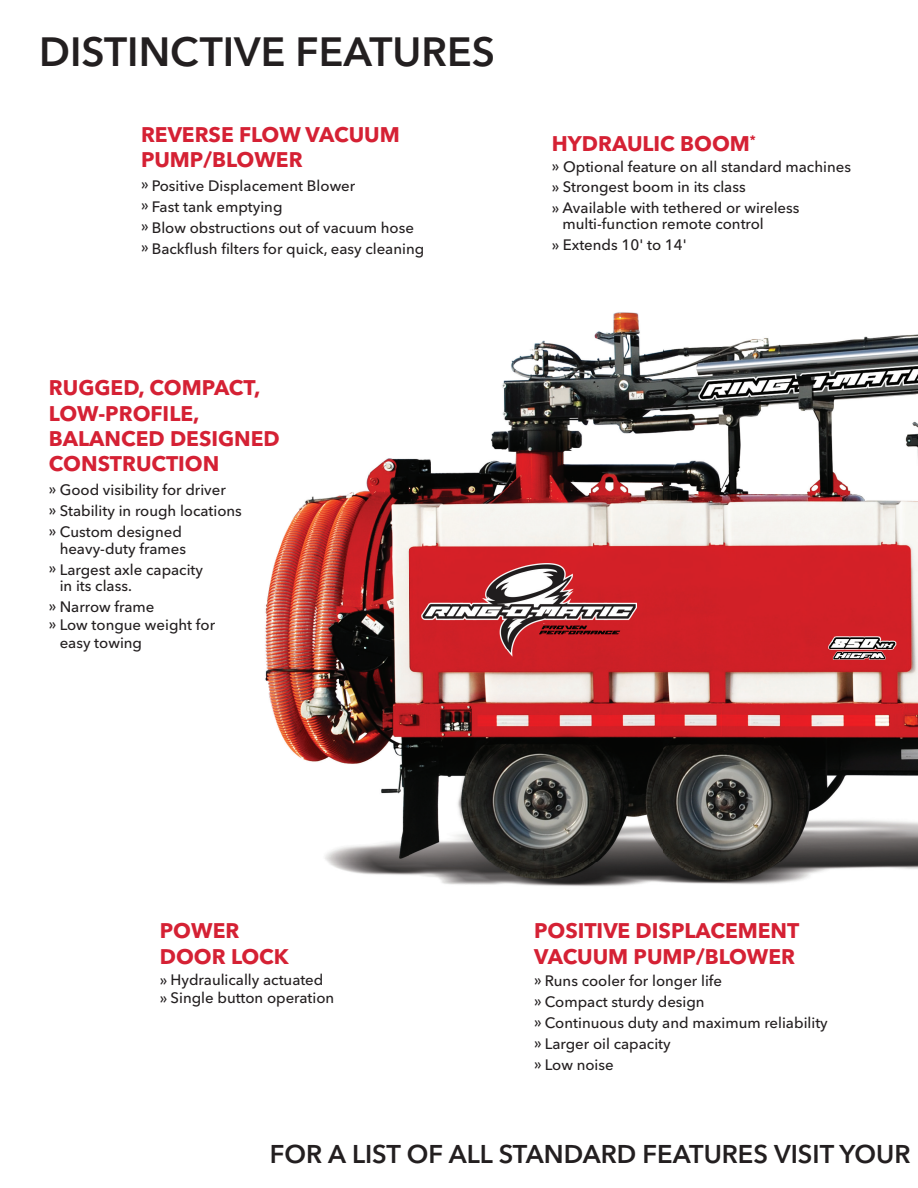
<style>
.page{position:relative;width:918px;height:1188px;background:#fff}
.page>*{position:absolute;margin:0;border:0;box-sizing:border-box;transform-origin:0 0}
.t1{font:600 40.5px "Avenir Next LT Pro";color:#231f20}
.t2{font:600 25.5px "Avenir Next LT Pro";color:#231f20}
.t3{font:700 21px/25.2px "Avenir Next LT Pro";color:#d52134}
.t4{font:500 15px/21px "Avenir Next LT Pro";color:#231f20}
</style>
<div class="page">
<img style="left:265px;top:312px;width:653px;height:574px">
<svg style="left:538px;top:624px;width:84px;height:12px"></svg>
<h1 class="t1" style="left:39px;top:28px;width:457px">DISTINCTIVE FEATURES</h1>
<h3 class="t3" style="left:141px;top:122px;width:260px">REVERSE FLOW VACUUM<br>PUMP/BLOWER</h3>
<p class="t4" style="left:141px;top:175px;width:285px">» Positive Displacement Blower<br>» Fast tank emptying<br>» Blow obstructions out of vacuum hose » Backflush filters for quick, easy cleaning</p>
<h3 class="t3" style="left:49px;top:375px;width:232px">RUGGED, COMPACT,<br>LOW-PROFILE,<br>BALANCED DESIGNED<br>CONSTRUCTION</h3>
<p class="t4" style="left:49px;top:479px;width:194px">» Good visibility for driver<br>» Stability in rough locations » Custom designed</p>
<p class="t4" style="left:49px;top:538px;width:156px;text-align:center">heavy-duty frames<br>» Largest axle capacity</p>
<p class="t4" style="left:49px;top:575px;width:107px;text-indent:11px">in its class.<br>» Narrow frame</p>
<p class="t4" style="left:60px;top:616px;width:157px;line-height:18px;text-indent:-11px">» Low tongue weight for easy towing</p>
<h3 class="t3" style="left:552px;top:131px;width:206px">HYDRAULIC BOOM<sup>*</sup></h3>
<p class="t4" style="left:552px;top:157px;width:301px;line-height:19.5px">» Optional feature on all standard machines » Strongest boom in its class</p>
<p class="t4" style="left:562px;top:199px;width:239px;line-height:16.5px;text-indent:-11px">» Available with tethered or wireless multi-function remote control</p>
<p class="t4" style="left:552px;top:235px;width:136px">» Extends 10' to 14'</p>
<h3 class="t3" style="left:160px;top:918px;width:131px">POWER<br>DOOR LOCK</h3>
<p class="t4" style="left:160px;top:970px;width:176px;line-height:18px">» Hydraulically actuated » Single button operation</p>
<h3 class="t3" style="left:534px;top:918px;width:267px">POSITIVE DISPLACEMENT<br>VACUUM PUMP/BLOWER</h3>
<p class="t4" style="left:534px;top:971px;width:295px">» Runs cooler for longer life<br>» Compact sturdy design<br>» Continuous duty and maximum reliability » Larger oil capacity<br>» Low noise</p>
<h2 class="t2" style="left:270px;top:1138px;width:642px">FOR A LIST OF ALL STANDARD FEATURES VISIT YOUR</h2>
</div>
